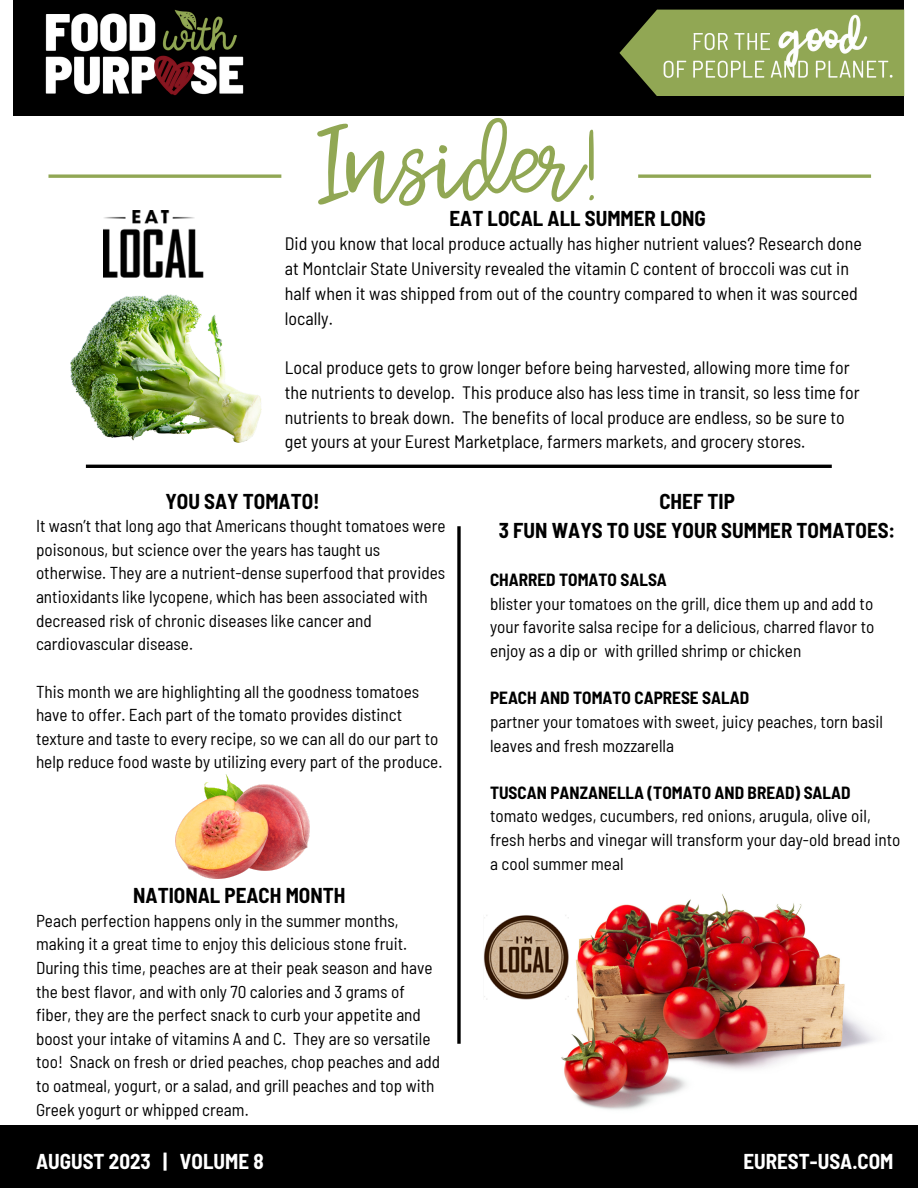
<style>
.page{position:relative;width:918px;height:1188px;background:#fff}
.page>*{position:absolute;margin:0;border:0;box-sizing:border-box;transform-origin:0 0}
.t1{font:300 104.1px "Jenthill";color:#91a754}
.t2{font:700 semi-condensed 21px "Barlow";color:#000}
.t3{font:700 semi-condensed 21px "Barlow";color:#fff}
.t4{font:semi-condensed 18px/24.8px "Barlow";color:#000}
.t5{font:semi-condensed 17.25px/23.7px "Barlow";color:#000}
.t6{font:700 semi-condensed 17.25px "Barlow";color:#000}
</style>
<div class="page">
<div style="left:13px;top:0;width:891px;height:115px;background:#000"></div>
<svg style="left:619px;top:10px;width:285px;height:86px"></svg>
<div style="left:0;top:1125px;width:918px;height:63px;background:#000"></div>
<img style="left:641px;top:9px;width:253px;height:80px">
<svg style="left:48px;top:174px;width:233px;height:4px"></svg>
<svg style="left:638px;top:174px;width:233px;height:4px"></svg>
<img style="left:45px;top:10px;width:199px;height:86px">
<svg style="left:457px;top:526px;width:4px;height:518px;background:#272727"></svg>
<hr style="left:86px;top:465px;width:746px;height:3px;background:#000">
<img style="left:561px;top:894px;width:315px;height:216px">
<img style="left:70px;top:294px;width:192px;height:149px">
<img style="left:483px;top:910px;width:86px;height:90px">
<img style="left:103px;top:211px;width:101px;height:67px">
<img style="left:176px;top:775px;width:133px;height:103px">
<p class="t1" style="left:317px;top:102px;width:285px">Insider!</p>
<p class="t2" style="left:450px;top:205px;width:258px">EAT LOCAL ALL SUMMER LONG</p>
<p class="t4" style="left:285px;top:231px;width:578px">Did you know that local produce actually has higher nutrient values? Research done at Montclair State University revealed the vitamin C content of broccoli was cut in half when it was shipped from out of the country compared to when it was sourced locally.</p>
<p class="t4" style="left:285px;top:355px;width:576px">Local produce gets to grow longer before being harvested, allowing more time for the nutrients to develop. This produce also has less time in transit, so less time for nutrients to break down. The benefits of local produce are endless, so be sure to get yours at your Eurest Marketplace, farmers markets, and grocery stores.</p>
<p class="t2" style="left:165px;top:488px;width:156px">YOU SAY TOMATO!</p>
<p class="t5" style="left:36px;top:513px;width:411px">It wasn’t that long ago that Americans thought tomatoes were poisonous, but science over the years has taught us otherwise. They are a nutrient-dense superfood that provides antioxidants like lycopene, which has been associated with decreased risk of chronic diseases like cancer and cardiovascular disease.</p>
<p class="t5" style="left:36px;top:679px;width:408px">This month we are highlighting all the goodness tomatoes have to offer. Each part of the tomato provides distinct texture and taste to every recipe, so we can all do our part to help reduce food waste by utilizing every part of the produce.</p>
<p class="t2" style="left:659px;top:488px;width:77px">CHEF TIP</p>
<p class="t2" style="left:499px;top:517px;width:398px">3 FUN WAYS TO USE YOUR SUMMER TOMATOES:</p>
<p class="t6" style="left:490px;top:569px;width:178px">CHARRED TOMATO SALSA</p>
<p class="t5" style="left:490px;top:591px;width:386px;text-align:justify">blister your tomatoes on the grill, dice them up and add to your favorite salsa recipe for a delicious, charred flavor to enjoy as a dip or with grilled shrimp or chicken</p>
<p class="t6" style="left:490px;top:687px;width:261px">PEACH AND TOMATO CAPRESE SALAD</p>
<p class="t5" style="left:490px;top:709px;width:394px">partner your tomatoes with sweet, juicy peaches, torn basil leaves and fresh mozzarella</p>
<p class="t6" style="left:490px;top:782px;width:362px">TUSCAN PANZANELLA (TOMATO AND BREAD) SALAD</p>
<p class="t5" style="left:490px;top:804px;width:412px">tomato wedges, cucumbers, red onions, arugula, olive oil, fresh herbs and vinegar will transform your day-old bread into a cool summer meal</p>
<p class="t2" style="left:133px;top:882px;width:214px">NATIONAL PEACH MONTH</p>
<p class="t5" style="left:36px;top:908px;width:406px">Peach perfection happens only in the summer months, making it a great time to enjoy this delicious stone fruit.<br>During this time, peaches are at their peak season and have the best flavor, and with only 70 calories and 3 grams of fiber, they are the perfect snack to curb your appetite and boost your intake of vitamins A and C. They are so versatile too! Snack on fresh or dried peaches, chop peaches and add to oatmeal, yogurt, or a salad, and grill peaches and top with Greek yogurt or whipped cream.</p>
<p class="t3" style="left:36px;top:1148px;width:229px">AUGUST 2023 | VOLUME 8</p>
<p class="t3" style="left:744px;top:1148px;width:152px">EUREST-USA.COM</p>
</div>
